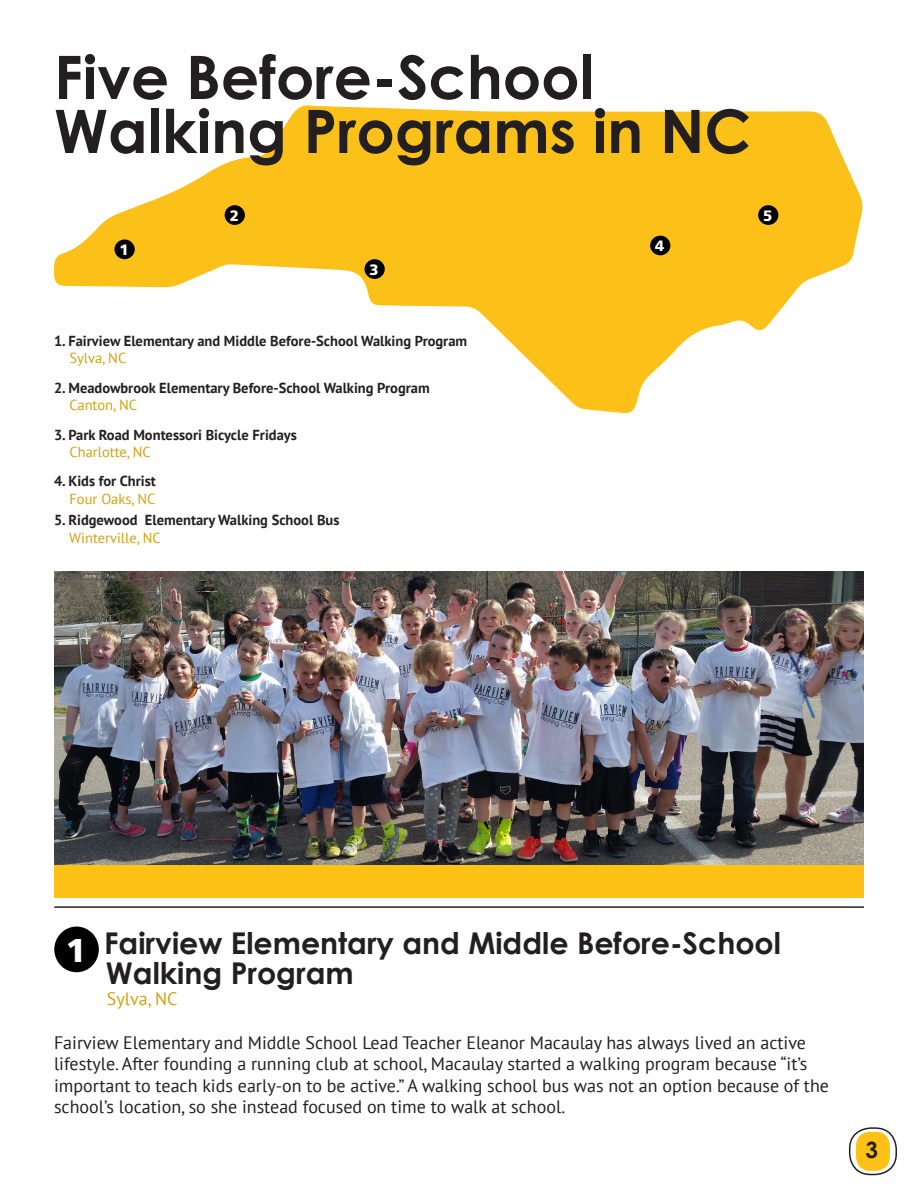
<style>
.page{position:relative;width:918px;height:1188px;background:#fff}
.page>*{position:absolute;margin:0;border:0;box-sizing:border-box;transform-origin:0 0}
.t1{font:700 60px "Century Gothic";color:#231f20}
.t2{font:900 33px "Frutiger";color:#fff}
.t3{font:700 30px/30px "Century Gothic";color:#231f20}
.t4{font:700 22.5px "Century Gothic";color:#231f20}
.t5{font:18px/21.6px "PT Sans";color:#231f20}
.t6{font:18px "PT Sans";color:#d0a10f}
.t7{font:900 15px "Frutiger";color:#fff}
.t8{font:700 14.55px "PT Sans";color:#231f20}
.t9{font:14.55px "PT Sans";color:#d0a10f}
</style>
<div class="page">
<div style="left:854px;top:1130px;width:38px;height:43px;background:#fdc215;border-radius:17px"></div>
<div style="left:851px;top:1127px;width:43px;height:48px;border:4px solid #fff;border-radius:17px"></div>
<div style="left:849px;top:1127px;width:48px;height:48px;border:2px solid #231f20;border-radius:21px"></div>
<img style="left:54px;top:572px;width:810px;height:293px">
<div style="left:54px;top:865px;width:810px;height:33px;background:#fdc215"></div>
<hr style="left:54px;top:906px;width:810px;height:2px;background:#231f20">
<svg style="left:54px;top:105px;width:809px;height:309px;fill:#fbc118"></svg>
<div style="left:758px;top:205px;width:20px;height:20px;background:#000;border-radius:50%"></div>
<div style="left:54px;top:927px;width:45px;height:45px;background:#000;border-radius:50%"></div>
<div style="left:650px;top:236px;width:20px;height:19px;background:#000;border-radius:50%"></div>
<div style="left:364px;top:259px;width:21px;height:20px;background:#000;border-radius:50%"></div>
<div style="left:225px;top:205px;width:20px;height:20px;background:#000;border-radius:50%"></div>
<div style="left:114px;top:239px;width:21px;height:20px;background:#000;border-radius:50%"></div>
<p class="t1" style="left:54px;top:32px;width:541px">Five Before-School</p>
<p class="t1" style="left:54px;top:86px;width:699px">Walking Programs in NC</p>
<p class="t7" style="left:120px;top:241px;width:11px">1</p>
<p class="t7" style="left:230px;top:207px;width:11px">2</p>
<p class="t7" style="left:370px;top:261px;width:11px">3</p>
<p class="t7" style="left:655px;top:237px;width:11px">4</p>
<p class="t7" style="left:763px;top:207px;width:11px">5</p>
<p class="t8" style="left:54px;top:331px;width:415px">1. Fairview Elementary and Middle Before-School Walking Program</p>
<p class="t9" style="left:69px;top:349px;width:58px">Sylva, NC</p>
<p class="t8" style="left:54px;top:378px;width:377px">2. Meadowbrook Elementary Before-School Walking Program</p>
<p class="t9" style="left:69px;top:396px;width:69px">Canton, NC</p>
<p class="t8" style="left:54px;top:425px;width:244px">3. Park Road Montessori Bicycle Fridays</p>
<p class="t9" style="left:69px;top:442px;width:83px">Charlotte, NC</p>
<p class="t8" style="left:54px;top:472px;width:103px">4. Kids for Christ</p>
<p class="t9" style="left:69px;top:489px;width:88px">Four Oaks, NC</p>
<p class="t8" style="left:54px;top:511px;width:287px">5. Ridgewood Elementary Walking School Bus</p>
<p class="t9" style="left:69px;top:528px;width:93px">Winterville, NC</p>
<p class="t3" style="left:104px;top:927px;width:678px">Fairview Elementary and Middle Before-School<br>Walking Program</p>
<p class="t6" style="left:107px;top:988px;width:72px">Sylva, NC</p>
<p class="t5" style="left:54px;top:1031px;width:777px">Fairview Elementary and Middle School Lead Teacher Eleanor Macaulay has always lived an active lifestyle. After founding a running club at school, Macaulay started a walking program because “it’s important to teach kids early-on to be active.” A walking school bus was not an option because of the school’s location, so she instead focused on time to walk at school.</p>
<p class="t2" style="left:66px;top:931px;width:22px">1</p>
<p class="t4" style="left:866px;top:1132px;width:14px">3</p>
</div>
